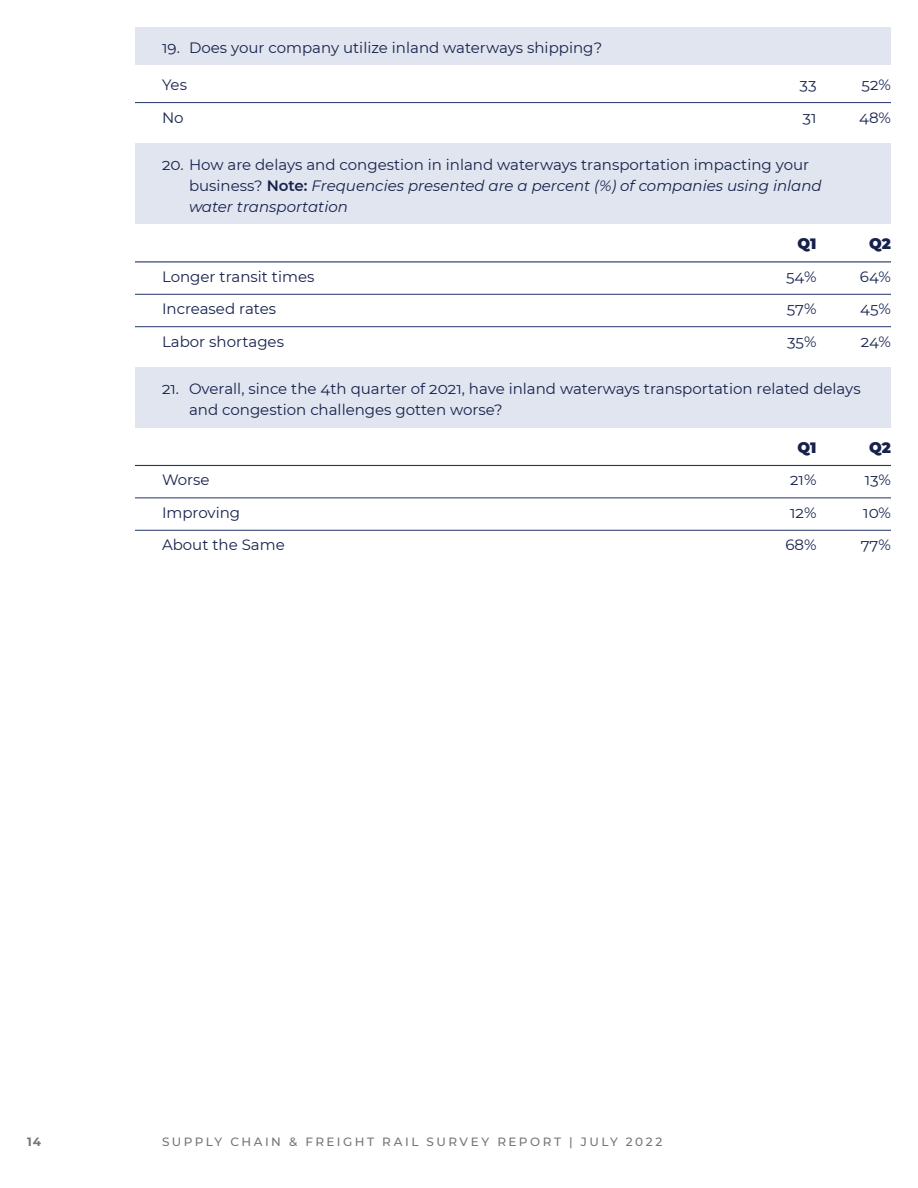
<style>
.page{position:relative;width:918px;height:1188px;background:#fff}
.page>*{position:absolute;margin:0;border:0;box-sizing:border-box;transform-origin:0 0}
.t1{font:15px/21px "Montserrat";color:#17224c}
.t2{font:900 15px "Montserrat";letter-spacing:-.01em;color:#17224c}
.t3{font:500 12px "Montserrat";letter-spacing:.205em;color:#757575}
.t4{font:700 12px "Montserrat";color:#757575}
.s1{font-weight:600}
.s2{font-style:italic}
</style>
<div class="page">
<div style="left:135px;top:27px;width:756px;height:38px;background:#e1e5ef"></div>
<hr style="left:135px;top:102px;width:756px;height:1px;background:#23356a">
<div style="left:135px;top:143px;width:756px;height:81px;background:#e1e5ef"></div>
<hr style="left:135px;top:261px;width:756px;height:1px;background:#23356a">
<hr style="left:135px;top:294px;width:756px;height:1px;background:#23356a">
<hr style="left:135px;top:326px;width:756px;height:1px;background:#23356a">
<div style="left:135px;top:367px;width:756px;height:61px;background:#e1e5ef"></div>
<hr style="left:135px;top:465px;width:756px;height:1px;background:#23356a">
<hr style="left:135px;top:498px;width:756px;height:1px;background:#23356a">
<hr style="left:135px;top:530px;width:756px;height:1px;background:#23356a">
<p class="t1" style="left:162px;top:37px;width:442px">19. Does your company utilize inland waterways shipping?</p>
<p class="t1" style="left:162px;top:74px;width:27px">Yes</p>
<p class="t1" style="left:162px;top:106px;width:23px">No</p>
<p class="t1" style="left:800px;top:74px;width:18px">33</p>
<p class="t1" style="left:803px;top:106px;width:15px">31</p>
<p class="t1" style="left:189px;top:154px;width:634px;text-indent:-27px">20. How are delays and congestion in inland waterways transportation impacting your business? <span class="s1">Note:</span> <span class="s2">Frequencies presented are a percent (%) of companies using inland water transportation</span></p>
<p class="t1" style="left:162px;top:265px;width:154px">Longer transit times</p>
<p class="t1" style="left:162px;top:298px;width:116px">Increased rates</p>
<p class="t1" style="left:162px;top:330px;width:124px">Labor shortages</p>
<p class="t2" style="left:798px;top:233px;width:20px">Q1</p>
<p class="t1" style="left:786px;top:265px;width:32px">54%</p>
<p class="t1" style="left:787px;top:298px;width:31px">57%</p>
<p class="t1" style="left:787px;top:330px;width:31px">35%</p>
<p class="t1" style="left:862px;top:74px;width:31px">52%</p>
<p class="t1" style="left:859px;top:106px;width:33px">48%</p>
<p class="t2" style="left:869px;top:233px;width:23px">Q2</p>
<p class="t1" style="left:860px;top:265px;width:33px">64%</p>
<p class="t1" style="left:860px;top:298px;width:32px">45%</p>
<p class="t1" style="left:861px;top:330px;width:32px">24%</p>
<p class="t1" style="left:189px;top:378px;width:673px;text-indent:-27px">21. Overall, since the 4th quarter of 2021, have inland waterways transportation related delays and congestion challenges gotten worse?</p>
<p class="t1" style="left:162px;top:469px;width:49px">Worse</p>
<p class="t1" style="left:162px;top:501px;width:80px">Improving</p>
<p class="t1" style="left:162px;top:534px;width:124px">About the Same</p>
<p class="t2" style="left:798px;top:436px;width:20px">Q1</p>
<p class="t1" style="left:790px;top:469px;width:28px">21%</p>
<p class="t1" style="left:790px;top:501px;width:28px">12%</p>
<p class="t1" style="left:785px;top:534px;width:32px">68%</p>
<p class="t2" style="left:869px;top:436px;width:23px">Q2</p>
<p class="t1" style="left:865px;top:469px;width:28px">13%</p>
<p class="t1" style="left:863px;top:501px;width:29px">10%</p>
<p class="t1" style="left:861px;top:534px;width:32px">77%</p>
<p class="t4" style="left:27px;top:1133px;width:16px">14</p>
<p class="t3" style="left:162px;top:1133px;width:502px">SUPPLY CHAIN &amp; FREIGHT RAIL SURVEY REPORT | JULY 2022</p>
</div>
